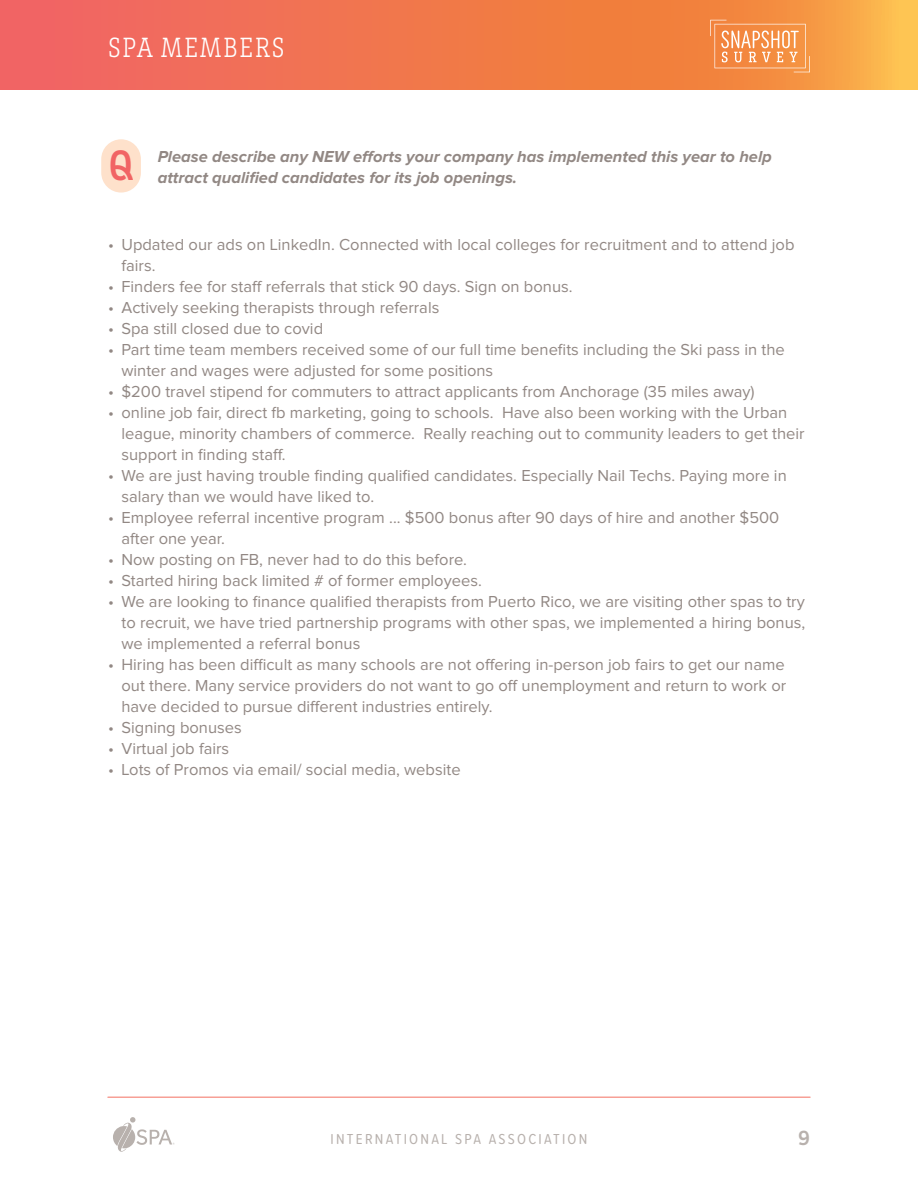
<style>
.page{position:relative;width:918px;height:1188px;background:#fff}
.page>*{position:absolute;margin:0;border:0;box-sizing:border-box;transform-origin:0 0}
.t1{font:700 condensed 43.5px "Brix Slab";color:#f16464}
.t2{font:300 condensed 28.5px "Brix Slab";letter-spacing:.065em;color:#fff}
.t3{font:700 21px "Brix Slab";color:#b8b1ad}
.t4{font:16.5px/21px "Proxima Nova";color:#928884}
.Questions{font:italic 700 16.5px/21px "Proxima Nova";color:#928884}
.t5{font:15px "Proxima Soft Cond";letter-spacing:.15em;color:#b8b1ad}
</style>
<div class="page">
<svg style="left:113px;top:1117px;width:62px;height:35px"></svg>
<svg style="left:0;top:0;width:918px;height:90px;background:#f27c4d"></svg>
<svg style="left:710px;top:20px;width:100px;height:52px;background:#f59d5f"></svg>
<hr style="left:108px;top:1096px;width:702px;height:2px;background:#f7a096">
<div style="left:101px;top:139px;width:40px;height:54px;background:#fee1cb;border-radius:20px"></div>
<h2 class="t2" style="left:108px;top:29px;width:178px">SPA MEMBERS</h2>
<h1 class="t1" style="left:109px;top:137px;width:27px">Q</h1>
<p class="Questions" style="left:158px;top:146px;width:616px">Please describe any NEW efforts your company has implemented this year to help attract qualified candidates for its job openings.</p>
<p class="t4" style="left:122px;top:234px;width:675px;text-indent:-14px">• Updated our ads on LinkedIn. Connected with local colleges for recruitment and to attend job fairs.</p>
<p class="t4" style="left:108px;top:276px;width:466px">• Finders fee for staff referrals that stick 90 days. Sign on bonus.</p>
<p class="t4" style="left:108px;top:297px;width:333px">• Actively seeking therapists through referrals</p>
<p class="t4" style="left:108px;top:318px;width:217px">• Spa still closed due to covid</p>
<p class="t4" style="left:122px;top:339px;width:665px;text-indent:-14px">• Part time team members received some of our full time benefits including the Ski pass in the winter and wages were adjusted for some positions</p>
<p class="t4" style="left:108px;top:381px;width:648px">• $200 travel stipend for commuters to attract applicants from Anchorage (35 miles away)</p>
<p class="t4" style="left:122px;top:402px;width:685px;text-indent:-14px">• online job fair, direct fb marketing, going to schools. Have also been working with the Urban league, minority chambers of commerce. Really reaching out to community leaders to get their support in finding staff.</p>
<p class="t4" style="left:122px;top:465px;width:667px;text-indent:-14px">• We are just having trouble finding qualified candidates. Especially Nail Techs. Paying more in salary than we would have liked to.</p>
<p class="t4" style="left:122px;top:507px;width:659px;text-indent:-14px">• Employee referral incentive program ... $500 bonus after 90 days of hire and another $500 after one year.</p>
<p class="t4" style="left:108px;top:549px;width:361px">• Now posting on FB, never had to do this before.</p>
<p class="t4" style="left:108px;top:570px;width:375px">• Started hiring back limited # of former employees.</p>
<p class="t4" style="left:122px;top:591px;width:685px;text-align:justify;text-indent:-14px">• We are looking to finance qualified therapists from Puerto Rico, we are visiting other spas to try to recruit, we have tried partnership programs with other spas, we implemented a hiring bonus, we implemented a referral bonus</p>
<p class="t4" style="left:122px;top:654px;width:666px;text-align:justify;text-indent:-14px">• Hiring has been difficult as many schools are not offering in-person job fairs to get our name out there. Many service providers do not want to go off unemployment and return to work or have decided to pursue different industries entirely.</p>
<p class="t4" style="left:108px;top:717px;width:135px">• Signing bonuses</p>
<p class="t4" style="left:108px;top:738px;width:123px">• Virtual job fairs</p>
<p class="t4" style="left:108px;top:759px;width:354px">• Lots of Promos via email/ social media, website</p>
<p class="t5" style="left:331px;top:1128px;width:258px">INTERNATIONAL SPA ASSOCIATION</p>
<p class="t3" style="left:798px;top:1124px;width:13px">9</p>
</div>
